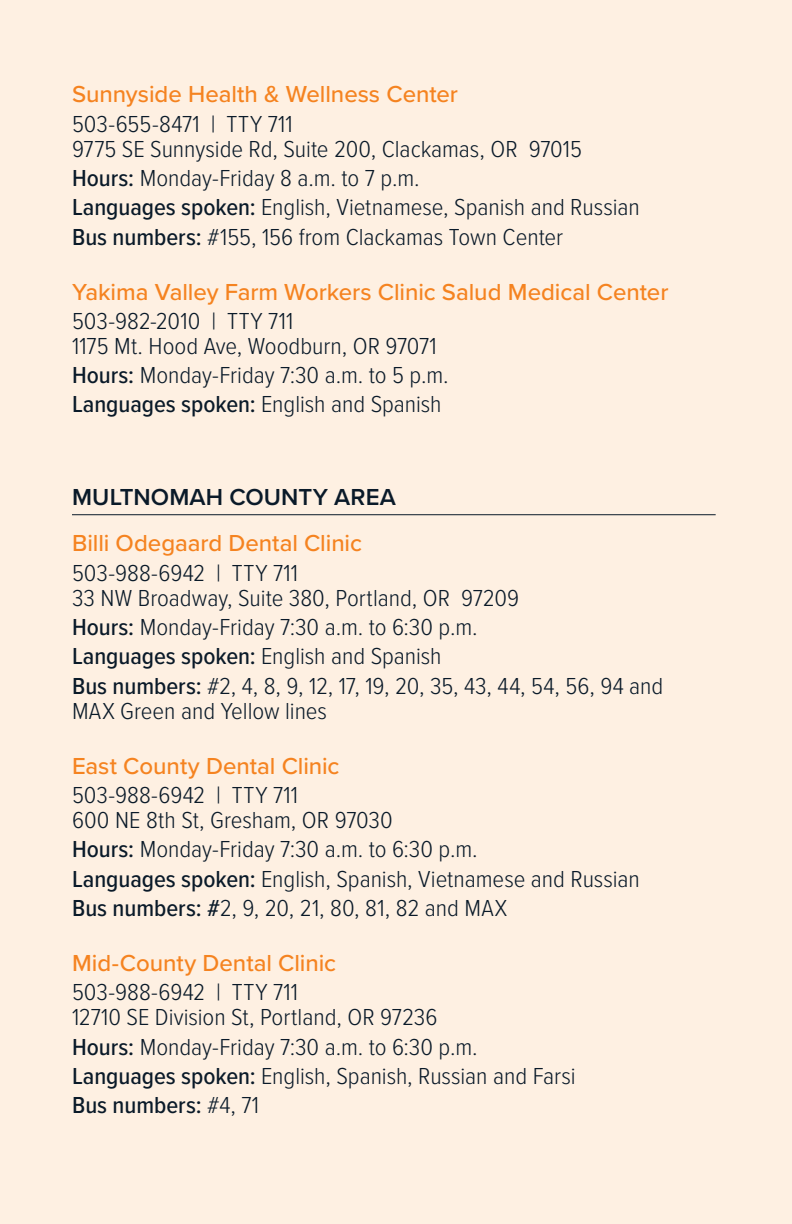
<style>
.page{position:relative;width:792px;height:1224px;background:#fef0e2}
.page>*{position:absolute;margin:0;border:0;box-sizing:border-box;transform-origin:0 0}
.new_clinic_address_i{font:300 24px/25px "Proxima Nova Cond";letter-spacing:-.005em;color:#0a1a29;scale:1.05 1}
.clinic{font:500 24px "Proxima Nova";letter-spacing:-.005em;color:#f58320}
.clinic-less_space{font:500 24px "Proxima Nova";letter-spacing:-.005em;color:#f58320}
.county{font:600 24px "Proxima Nova";letter-spacing:.005em;color:#0a1a29}
.new_clinic_address_i-2{font:500 24px "Proxima Nova Cond";color:#0a1a29;scale:1.05 1}
.s1{font-weight:500}
.s2{font-weight:300}
</style>
<div class="page">
<hr style="left:72px;top:514px;width:644px;height:1px;background:#0a1a29">
<p class="clinic" style="left:72px;top:76px;width:388px">Sunnyside Health &amp; Wellness Center</p>
<p class="new_clinic_address_i" style="left:72px;top:110px;width:487px">503-655-8471 | TTY 711<br>9775 SE Sunnyside Rd, Suite 200, Clackamas, OR 97015</p>
<p class="new_clinic_address_i" style="left:72px;top:164px;width:333px"><span class="s1">Hours:</span> Monday-Friday 8 a.m. to 7 p.m.</p>
<p class="new_clinic_address_i" style="left:72px;top:193px;width:542px"><span class="s1">Languages spoken:</span> English, Vietnamese, Spanish and Russian</p>
<p class="new_clinic_address_i" style="left:72px;top:223px;width:469px"><span class="s1">Bus numbers:</span> #155, 156 from Clackamas Town Center</p>
<p class="clinic" style="left:72px;top:274px;width:598px">Yakima Valley Farm Workers Clinic Salud Medical Center</p>
<p class="new_clinic_address_i" style="left:72px;top:307px;width:349px">503-982-2010 | TTY 711<br>1175 Mt. Hood Ave, Woodburn, OR 97071</p>
<p class="new_clinic_address_i" style="left:72px;top:361px;width:360px"><span class="s1">Hours:</span> Monday-Friday 7:30 a.m. to 5 p.m.</p>
<p class="new_clinic_address_i" style="left:72px;top:391px;width:354px"><span class="s1">Languages spoken:</span> English and Spanish</p>
<p class="county" style="left:72px;top:480px;width:326px">MULTNOMAH COUNTY AREA</p>
<p class="clinic-less_space" style="left:72px;top:526px;width:292px">Billi Odegaard Dental Clinic</p>
<p class="new_clinic_address_i" style="left:72px;top:559px;width:427px">503-988-6942 | TTY 711<br>33 NW Broadway, Suite 380, Portland, OR 97209</p>
<p class="new_clinic_address_i" style="left:72px;top:613px;width:388px"><span class="s1">Hours:</span> Monday-Friday 7:30 a.m. to 6:30 p.m.</p>
<p class="new_clinic_address_i" style="left:72px;top:643px;width:354px"><span class="s1">Languages spoken:</span> English and Spanish</p>
<p class="new_clinic_address_i" style="left:72px;top:672px;width:565px"><span class="s1">Bus numbers:</span> #2, 4, 8, 9, 12, 17, 19, 20, 35, 43, 44, 54, 56, 94 and<br>MAX Green and Yellow lines</p>
<p class="clinic" style="left:72px;top:748px;width:269px">East County Dental Clinic</p>
<p class="new_clinic_address_i" style="left:72px;top:781px;width:307px">503-988-6942 | TTY 711<br>600 NE 8th St, Gresham, OR 97030</p>
<p class="new_clinic_address_i" style="left:72px;top:836px;width:388px"><span class="s1">Hours:</span> Monday-Friday 7:30 a.m. to 6:30 p.m.</p>
<p class="new_clinic_address_i" style="left:72px;top:865px;width:542px"><span class="s1">Languages spoken:</span> English, Spanish, Vietnamese and Russian</p>
<p class="new_clinic_address_i" style="left:72px;top:894px;width:416px"><span class="s1">Bus numbers: #</span>2, 9, 20, 21, 80, 81, 82 and MAX</p>
<p class="clinic" style="left:72px;top:945px;width:266px">Mid-County Dental Clinic</p>
<p class="new_clinic_address_i" style="left:72px;top:979px;width:350px">503-988-6942 | TTY 711<br>12710 SE Division St, Portland, OR 97236</p>
<p class="new_clinic_address_i" style="left:72px;top:1033px;width:388px"><span class="s1">Hours:</span> Monday-Friday 7:30 a.m. to 6:30 p.m.</p>
<p class="new_clinic_address_i" style="left:72px;top:1062px;width:481px"><span class="s1">Languages spoken:</span> English, Spanish, Russian and Farsi</p>
<p class="new_clinic_address_i-2" style="left:72px;top:1088px;width:180px">Bus numbers: <span class="s2">#4, 71</span></p>
</div>
